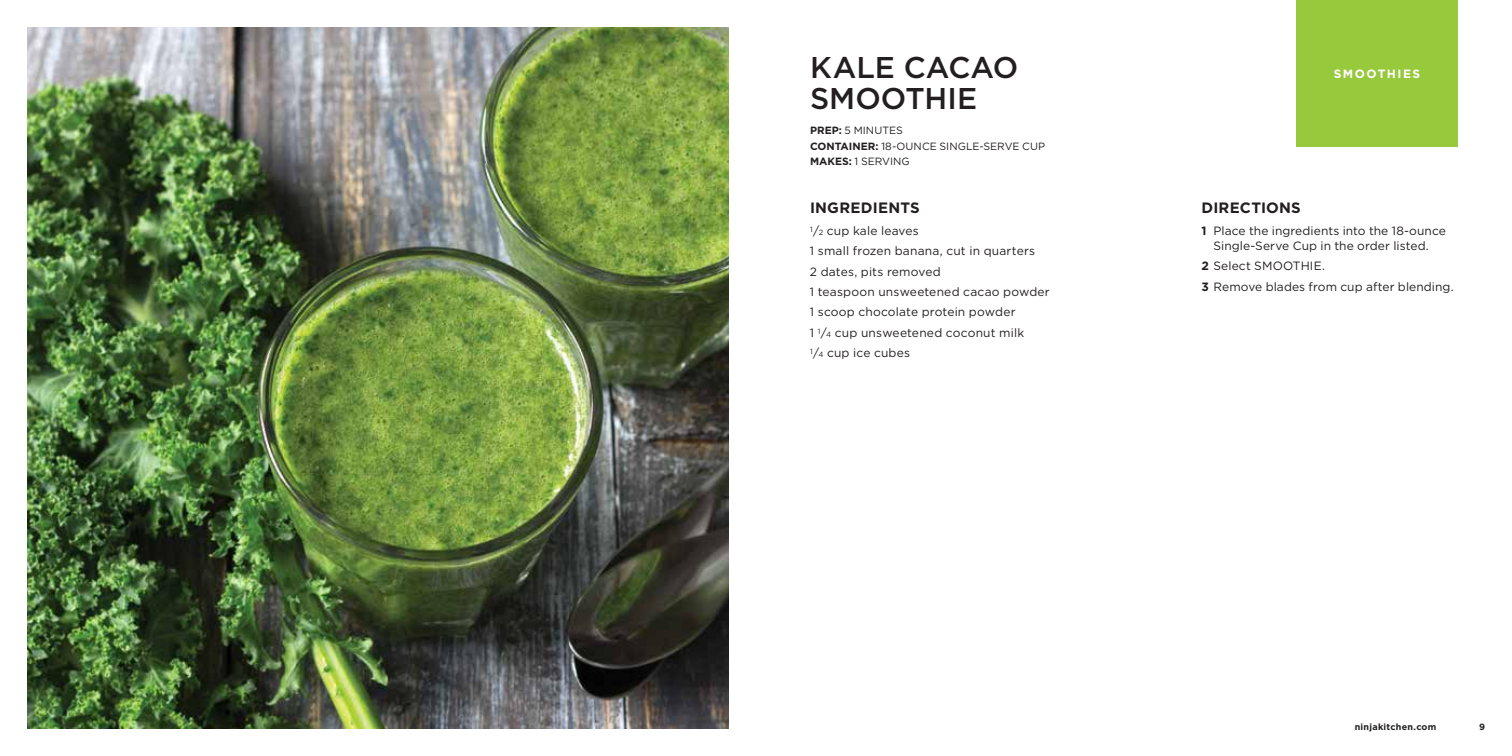
<style>
.page{position:relative;width:1512px;height:756px;background:#fff}
.page>*{position:absolute;margin:0;border:0;box-sizing:border-box;transform-origin:0 0}
.t1{font:500 30px/31.5px "Gotham";color:#231f20}
.t2{font:700 15px "Gotham";letter-spacing:.015em;color:#231f20}
.t3{font:12px/20.4px "Gotham";letter-spacing:.01em;color:#231f20}
.t4{font:700 12px "Gotham";letter-spacing:.125em;color:#fff}
.t5{font:10.5px/15.3px "Gotham";letter-spacing:.005em;color:#231f20}
.t6{font:700 9px "Gotham";letter-spacing:.03em;color:#231f20}
.s1{font-weight:700}
.s2{font-size:7.5px}
</style>
<div class="page">
<img style="left:27px;top:27px;width:702px;height:702px">
<div style="left:1296px;top:0;width:162px;height:147px;background:#97c93d"></div>
<h1 class="t1" style="left:810px;top:51px;width:210px">KALE CACAO<br>SMOOTHIE</h1>
<p class="t5" style="left:810px;top:123px;width:237px"><span class="s1">PREP:</span> 5 MINUTES<br><span class="s1">CONTAINER:</span> 18-OUNCE SINGLE-SERVE CUP<br><span class="s1">MAKES:</span> 1 SERVING</p>
<p class="t2" style="left:810px;top:198px;width:111px">INGREDIENTS</p>
<p class="t3" style="left:810px;top:220px;width:241px"><sup>1</sup>/<span class="s2">2</span> cup kale leaves<br>1 small frozen banana, cut in quarters<br>2 dates, pits removed<br>1 teaspoon unsweetened cacao powder<br>1 scoop chocolate protein powder<br>1 <sup>1</sup>/<span class="s2">4</span> cup unsweetened coconut milk<br><sup>1</sup>/<span class="s2">4</span> cup ice cubes</p>
<p class="t4" style="left:1334px;top:66px;width:88px">SMOOTHIES</p>
<p class="t2" style="left:1202px;top:198px;width:101px">DIRECTIONS</p>
<p class="t3" style="left:1202px;top:223px;width:246px;line-height:15px;text-align:center"><span class="s1">1</span> Place the ingredients into the 18-ounce<br>Single-Serve Cup in the order listed.</p>
<p class="t3" style="left:1202px;top:256px;width:254px"><span class="s1">2</span> Select SMOOTHIE.<br><span class="s1">3</span> Remove blades from cup after blending.</p>
<p class="t6" style="left:1355px;top:721px;width:83px">ninjakitchen.com</p>
<p class="t6" style="left:1479px;top:721px;width:7px">9</p>
</div>
